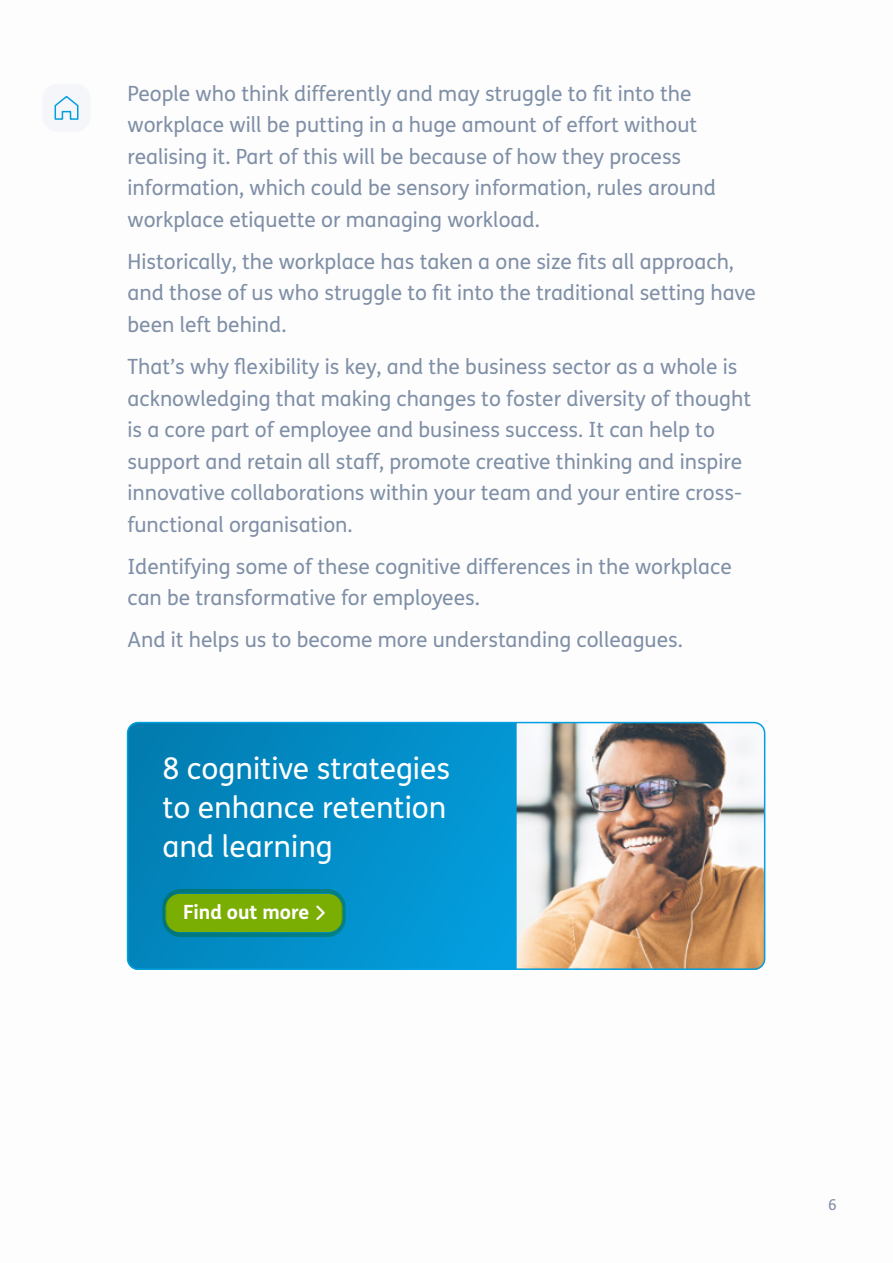
<style>
.page{position:relative;width:893px;height:1263px;background:#fff}
.page>*{position:absolute;margin:0;border:0;box-sizing:border-box;transform-origin:0 0}
.t1{font:30px/39px "FS Me";color:#fff}
.t2{font:21px/31.5px "FS Me";color:#7f8fa6}
.t3{font:700 19.5px "FS Me";color:#fff}
.t4{font:15px "FS Me";color:#7f8fa6}
</style>
<div class="page">
<img style="left:517px;top:722px;width:248px;height:248px">
<svg style="left:128px;top:722px;width:389px;height:246px;background:#038dc7"></svg>
<div style="left:127px;top:722px;width:638px;height:248px;border:2px solid #039fe0;border-radius:11px"></div>
<div style="left:165px;top:894px;width:178px;height:38px;background:#7bae02;border-radius:14px"></div>
<div style="left:162px;top:889px;width:184px;height:48px;border:4px solid #b0ce67;border-radius:16px"></div>
<div style="left:43px;top:84px;width:48px;height:48px;background:#f5f6fa;border-radius:15px"></div>
<svg style="left:54px;top:95px;width:25px;height:25px"></svg>
<p class="t2" style="left:128px;top:77px;width:590px">People who think differently and may struggle to fit into the workplace will be putting in a huge amount of effort without realising it. Part of this will be because of how they process information, which could be sensory information, rules around workplace etiquette or managing workload.</p>
<p class="t2" style="left:128px;top:245px;width:630px">Historically, the workplace has taken a one size fits all approach, and those of us who struggle to fit into the traditional setting have been left behind.</p>
<p class="t2" style="left:128px;top:351px;width:625px">That’s why flexibility is key, and the business sector as a whole is acknowledging that making changes to foster diversity of thought is a core part of employee and business success. It can help to support and retain all staff, promote creative thinking and inspire innovative collaborations within your team and your entire cross&shy;functional organisation.</p>
<p class="t2" style="left:128px;top:550px;width:606px">Identifying some of these cognitive differences in the workplace can be transformative for employees.</p>
<p class="t2" style="left:128px;top:624px;width:557px">And it helps us to become more understanding colleagues.</p>
<h1 class="t1" style="left:162px;top:748px;width:289px">8 cognitive strategies to enhance retention and learning</h1>
<p class="t3" style="left:183px;top:897px;width:143px">Find out more ❖□■▼</p>
<p class="t4" style="left:828px;top:1195px;width:10px">6</p>
</div>
